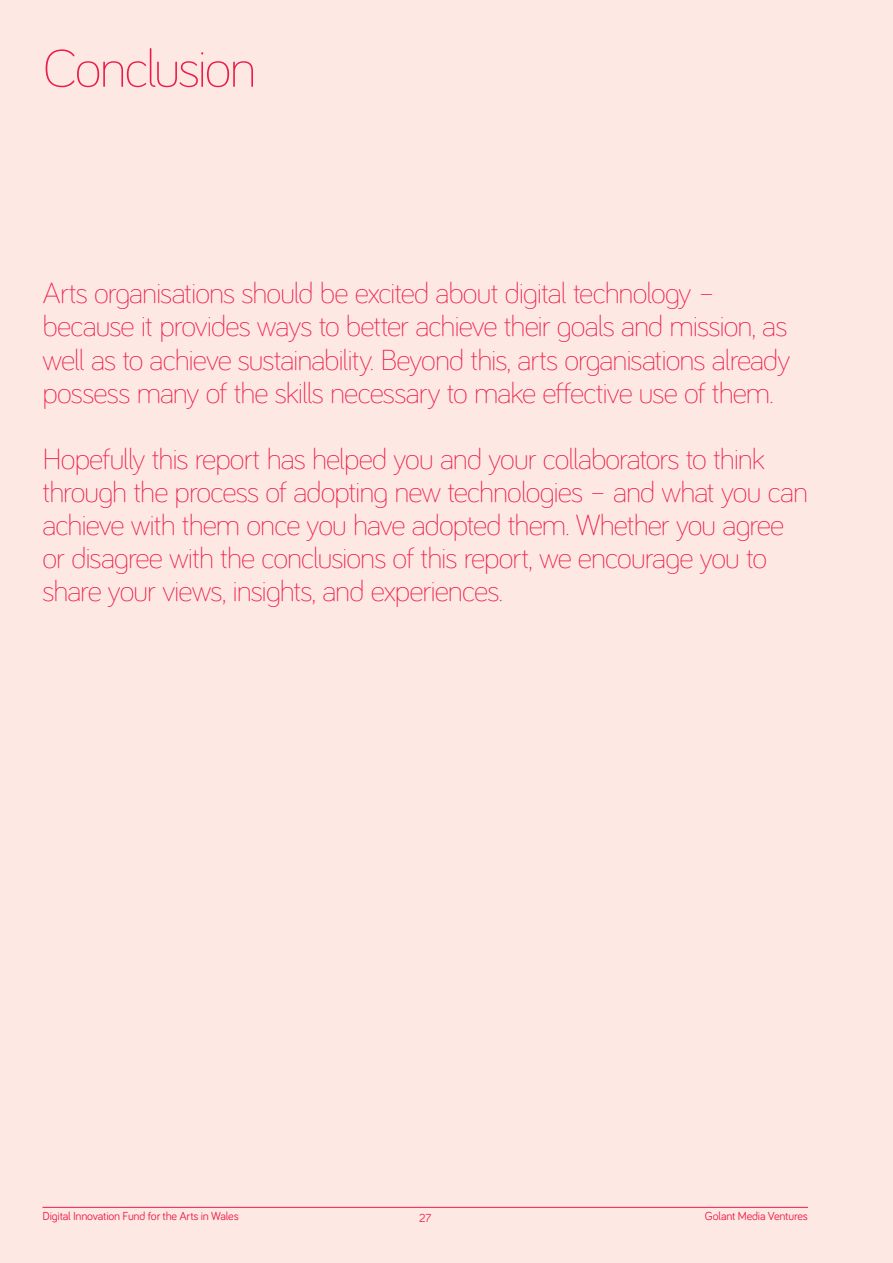
<style>
.page{position:relative;width:893px;height:1263px;background:#fde8e3}
.page>*{position:absolute;margin:0;border:0;box-sizing:border-box;transform-origin:0 0}
.t1{font:300 54px "Bariol";letter-spacing:-.035em;color:#ed1c46}
.t2{font:300 30px/33px "Bariol";letter-spacing:-.03em;color:#ed1c46}
.t3{font:12px "Bariol";letter-spacing:-.015em;color:#ed1c46}
</style>
<div class="page">
<hr style="left:43px;top:1207px;width:765px;height:1px;background:#ed1c46">
<h1 class="t1" style="left:43px;top:32px;width:214px">Conclusion</h1>
<p class="t2" style="left:43px;top:275px;width:749px">Arts organisations should be excited about digital technology – because it provides ways to better achieve their goals and mission, as well as to achieve sustainability. Beyond this, arts organisations already possess many of the skills necessary to make effective use of them.</p>
<p class="t2" style="left:43px;top:440px;width:767px">Hopefully this report has helped you and your collaborators to think through the process of adopting new technologies – and what you can achieve with them once you have adopted them. Whether you agree or disagree with the conclusions of this report, we encourage you to share your views, insights, and experiences.</p>
<p class="t3" style="left:43px;top:1208px;width:198px">Digital Innovation Fund for the Arts in Wales</p>
<p class="t3" style="left:419px;top:1209px;width:13px">27</p>
<p class="t3" style="left:705px;top:1208px;width:104px">Golant Media Ventures</p>
</div>
